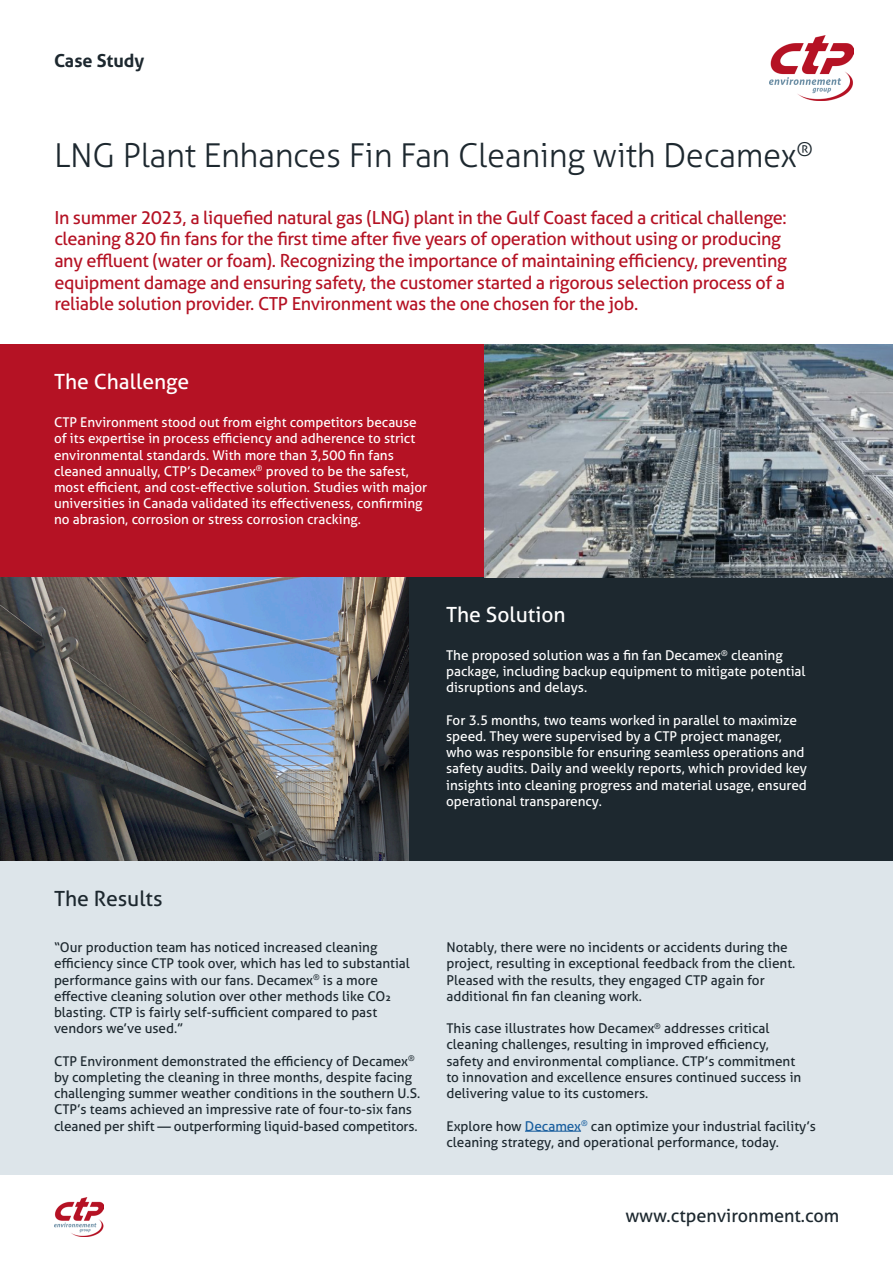
<style>
.page{position:relative;width:893px;height:1263px;background:#fff}
.page>*{position:absolute;margin:0;border:0;box-sizing:border-box;transform-origin:0 0}
.t1{font:300 33px "Aller";letter-spacing:-.01em;color:#1d282f}
.t2{font:21px "Aller";color:#fff}
.t3{font:21px "Aller";color:#1d282f}
.t4{font:18px/21.6px "Aller";letter-spacing:-.02em;color:#b51224}
.t5{font:18px "Aller";color:#1d282f}
.t6{font:700 18px "Aller";color:#1d282f}
.t7{font:13.5px/16.2px "Aller";color:#1d282f}
.t8{font:13.5px/16.2px "Aller";color:#fff}
.s1{color:#175d9e}
</style>
<div class="page">
<div style="left:0;top:344px;width:893px;height:285px;background:#b51224"></div>
<div style="left:0;top:577px;width:893px;height:285px;background:#1d282f"></div>
<img style="left:770px;top:35px;width:84px;height:65px">
<img style="left:54px;top:1198px;width:50px;height:38px">
<img style="left:0;top:577px;width:408px;height:285px">
<div style="left:0;top:862px;width:893px;height:313px;background:#dde5ea"></div>
<hr style="left:525px;top:1131px;width:56px;height:1px;background:#175d9e">
<img style="left:484px;top:344px;width:409px;height:233px">
<p class="t6" style="left:54px;top:49px;width:92px">Case Study</p>
<p class="t1" style="left:54px;top:134px;width:761px">LNG Plant Enhances Fin Fan Cleaning with Decamex<sup>®</sup></p>
<p class="t4" style="left:54px;top:206px;width:734px">In summer 2023, a liquefied natural gas (LNG) plant in the Gulf Coast faced a critical challenge: cleaning 820 fin fans for the first time after five years of operation without using or producing any effluent (water or foam). Recognizing the importance of maintaining efficiency, preventing equipment damage and ensuring safety, the customer started a rigorous selection process of a reliable solution provider. CTP Environment was the one chosen for the job.</p>
<p class="t2" style="left:54px;top:368px;width:137px">The Challenge</p>
<p class="t8" style="left:54px;top:414px;width:375px">CTP Environment stood out from eight competitors because of its expertise in process efficiency and adherence to strict environmental standards. With more than 3,500 fin fans cleaned annually, CTP’s Decamex<sup>®</sup> proved to be the safest, most efficient, and cost-effective solution. Studies with major universities in Canada validated its effectiveness, confirming no abrasion, corrosion or stress corrosion cracking.</p>
<p class="t2" style="left:446px;top:601px;width:121px">The Solution</p>
<p class="t8" style="left:446px;top:647px;width:361px">The proposed solution was a fin fan Decamex<sup>®</sup> cleaning package, including backup equipment to mitigate potential disruptions and delays.</p>
<p class="t8" style="left:446px;top:712px;width:362px">For 3.5 months, two teams worked in parallel to maximize speed. They were supervised by a CTP project manager, who was responsible for ensuring seamless operations and safety audits. Daily and weekly reports, which provided key insights into cleaning progress and material usage, ensured operational transparency.</p>
<p class="t3" style="left:54px;top:885px;width:110px">The Results</p>
<p class="t7" style="left:54px;top:939px;width:357px">“Our production team has noticed increased cleaning efficiency since CTP took over, which has led to substantial performance gains with our fans. Decamex<sup>®</sup> is a more effective cleaning solution over other methods like CO2 blasting. CTP is fairly self-sufficient compared to past vendors we’ve used.”</p>
<p class="t7" style="left:54px;top:1053px;width:368px">CTP Environment demonstrated the efficiency of Decamex<sup>® </sup>by completing the cleaning in three months, despite facing challenging summer weather conditions in the southern U.S.<br>CTP’s teams achieved an impressive rate of four-to-six fans cleaned per shift — outperforming liquid-based competitors.</p>
<p class="t7" style="left:446px;top:939px;width:350px">Notably, there were no incidents or accidents during the project, resulting in exceptional feedback from the client.<br>Pleased with the results, they engaged CTP again for additional fin fan cleaning work.</p>
<p class="t7" style="left:446px;top:1020px;width:356px">This case illustrates how Decamex<sup>®</sup> addresses critical cleaning challenges, resulting in improved efficiency, safety and environmental compliance. CTP’s commitment to innovation and excellence ensures continued success in delivering value to its customers.</p>
<p class="t7" style="left:446px;top:1117px;width:371px">Explore how <span class="s1">Decamex</span><sup>®</sup> can optimize your industrial facility’s cleaning strategy, and operational performance, today.</p>
<p class="t5" style="left:625px;top:1204px;width:215px">www.ctpenvironment.com</p>
</div>
